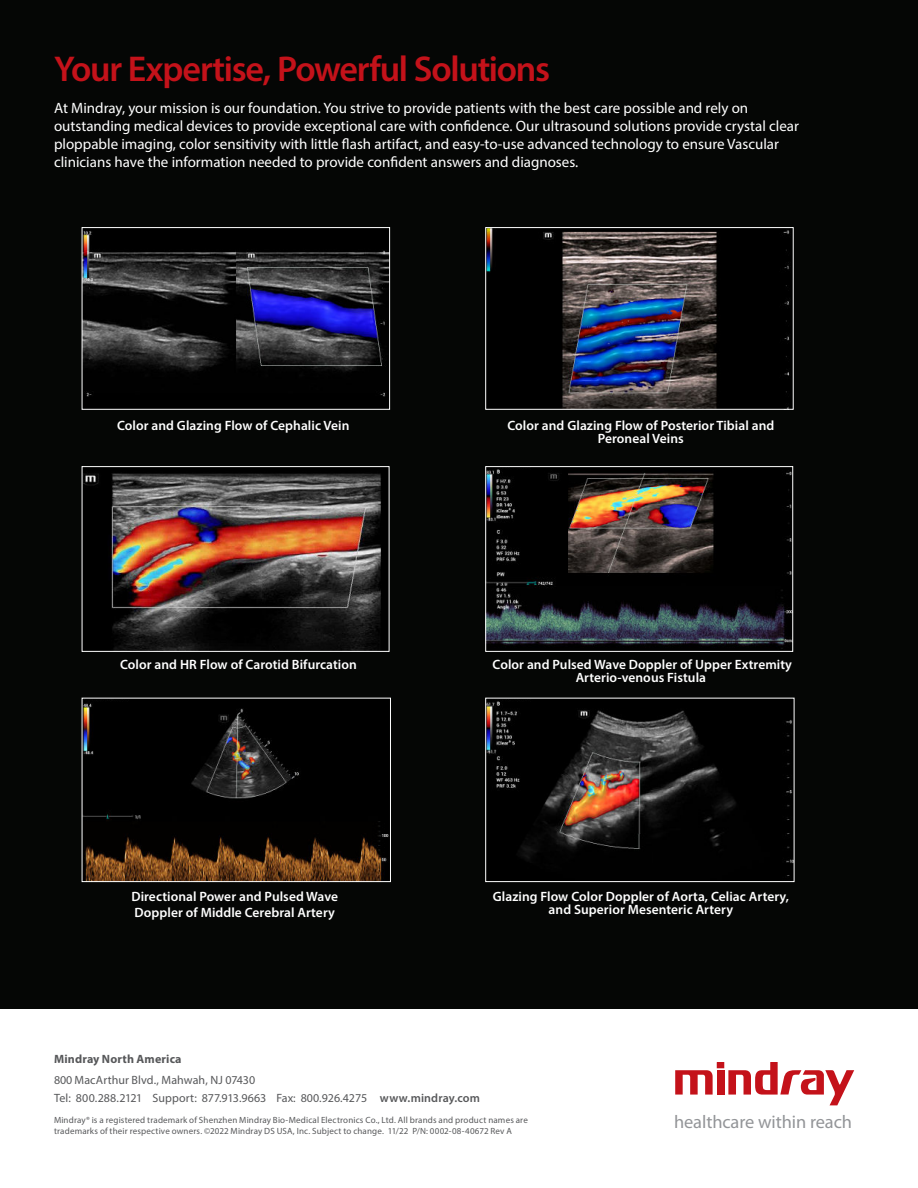
<style>
.page{position:relative;width:918px;height:1188px;background:#fff}
.page>*{position:absolute;margin:0;border:0;box-sizing:border-box;transform-origin:0 0}
.t1{font:600 36px "Myriad Pro";letter-spacing:-.035em;color:#c4121a}
.t2{font:18.3px "Myriad Pro";letter-spacing:-.005em;color:#939598}
.t3{font:15px/18px "Myriad Pro";color:#fff}
.t4{font:600 13.5px/13.2px "Myriad Pro";letter-spacing:.005em;color:#fff;text-align:center}
.t5{font:12px/17.9px "Myriad Pro";color:#57585a}
.t6{font:700 12px "Myriad Pro";letter-spacing:.015em;color:#57585a}
.t7{font:9px/10.8px "Myriad Pro";letter-spacing:.015em;color:#57585a}
.s1{font-weight:600}
</style>
<div class="page">
<div style="left:0;top:0;width:918px;height:1009px;background:#050605"></div>
<svg style="left:675px;top:1062px;width:179px;height:43px"></svg>
<img style="left:487px;top:701px;width:305px;height:175px">
<div style="left:485px;top:698px;width:309px;height:184px;border:1px solid #fff"></div>
<img style="left:84px;top:703px;width:305px;height:177px">
<div style="left:82px;top:698px;width:309px;height:184px;border:1px solid #fff"></div>
<img style="left:84px;top:473px;width:297px;height:177px">
<div style="left:82px;top:466px;width:307px;height:186px;border:1px solid #fff"></div>
<img style="left:487px;top:469px;width:304px;height:180px">
<div style="left:485px;top:466px;width:308px;height:186px;border:1px solid #fff"></div>
<img style="left:487px;top:229px;width:303px;height:179px">
<div style="left:485px;top:227px;width:309px;height:183px;border:1px solid #fff"></div>
<img style="left:84px;top:231px;width:304px;height:166px">
<div style="left:82px;top:227px;width:308px;height:183px;border:1px solid #fff"></div>
<h1 class="t1" style="left:54px;top:55px;width:498px">Your Expertise, Powerful Solutions</h1>
<p class="t3" style="left:54px;top:100px;width:746px">At Mindray, your mission is our foundation. You strive to provide patients with the best care possible and rely on outstanding medical devices to provide exceptional care with confidence. Our ultrasound solutions provide crystal clear ploppable imaging, color sensitivity with little flash artifact, and easy-to-use advanced technology to ensure Vascular clinicians have the information needed to provide confident answers and diagnoses.</p>
<p class="t4" style="left:117px;top:420px;width:234px">Color and Glazing Flow of Cephalic Vein</p>
<p class="t4" style="left:507px;top:420px;width:268px">Color and Glazing Flow of Posterior Tibial and<br>Peroneal Veins</p>
<p class="t4" style="left:120px;top:659px;width:238px">Color and HR Flow of Carotid Bifurcation</p>
<p class="t4" style="left:493px;top:659px;width:301px">Color and Pulsed Wave Doppler of Upper Extremity<br>Arterio-venous Fistula</p>
<p class="t4" style="left:131px;top:890px;width:208px;line-height:16.2px;text-align:left">Directional Power and Pulsed Wave<br>Doppler of Middle Cerebral Artery</p>
<p class="t4" style="left:493px;top:891px;width:298px">Glazing Flow Color Doppler of Aorta, Celiac Artery, and Superior Mesenteric Artery</p>
<p class="t6" style="left:54px;top:1055px;width:129px">Mindray North America</p>
<p class="t5" style="left:54px;top:1072px;width:427px">800 MacArthur Blvd., Mahwah, NJ 07430<br>Tel: 800.288.2121 Support: 877.913.9663 Fax: 800.926.4275 <span class="s1">www.mindray.com</span></p>
<p class="t7" style="left:54px;top:1116px;width:475px">Mindray® is a registered trademark of Shenzhen Mindray Bio-Medical Electronics Co., Ltd. All brands and product names are trademarks of their respective owners. ©2022 Mindray DS USA, Inc. Subject to change. 11/22 P/N: 0002-08-40672 Rev A</p>
<p class="t2" style="left:674px;top:1111px;width:180px">healthcare within reach</p>
</div>
